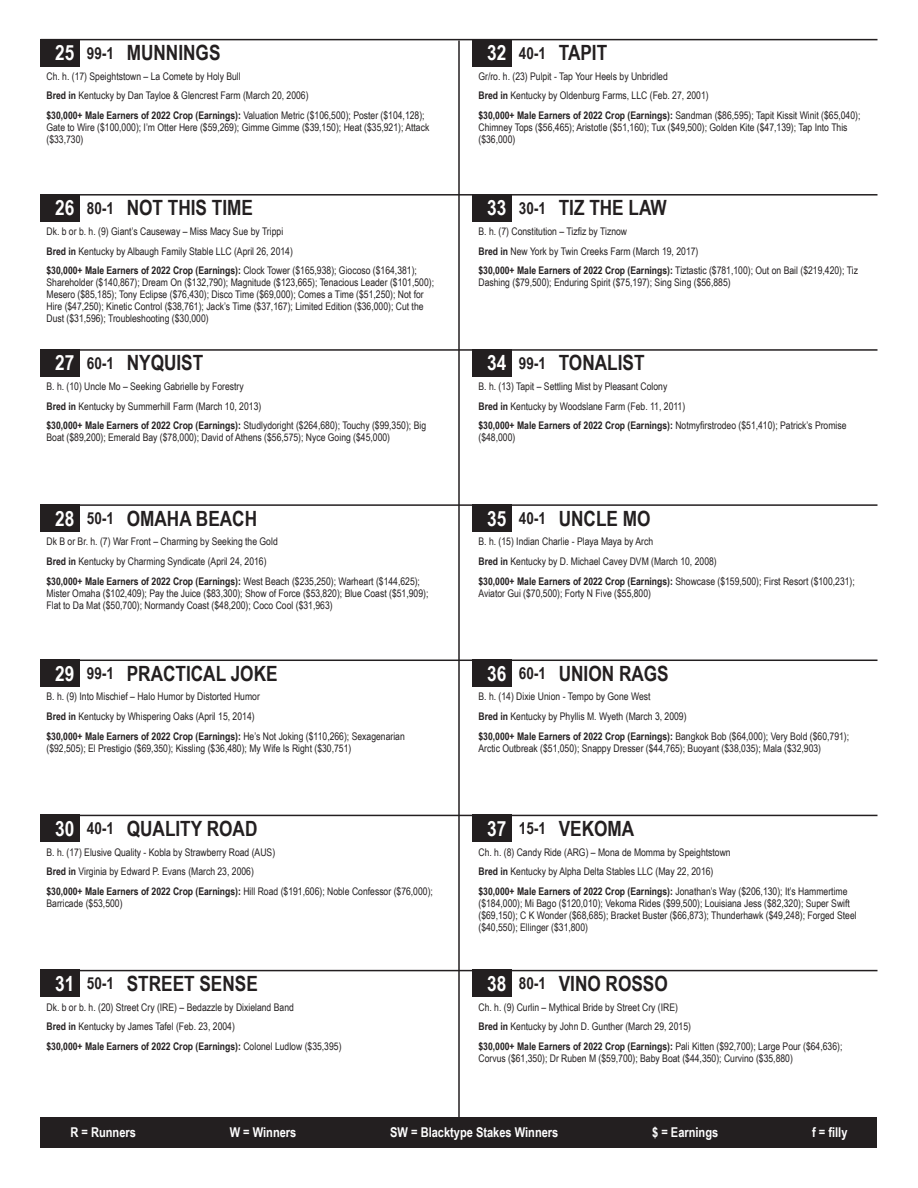
<style>
.page{position:relative;width:918px;height:1188px;background:#fff}
.page>*{position:absolute;margin:0;border:0;box-sizing:border-box;transform-origin:0 0}
.t1{font:700 21px "Arial Narrow";color:#231f20}
.t2{font:700 13.5px "Arial Narrow";color:#fff}
.t3{font:10.5px/19.6px "Arial Narrow";color:#231f20}
.s1{color:#fff}
.s2{font-size:16.5px}
.s3{font-weight:700}
</style>
<div class="page">
<div style="left:40px;top:1117px;width:838px;height:31px;background:#231f20"></div>
<div style="left:40px;top:194px;width:40px;height:27px;background:#231f20"></div>
<div style="left:472px;top:194px;width:40px;height:27px;background:#231f20"></div>
<hr style="left:40px;top:194px;width:838px;height:2px;background:#231f20">
<div style="left:40px;top:39px;width:40px;height:27px;background:#231f20"></div>
<div style="left:472px;top:39px;width:40px;height:27px;background:#231f20"></div>
<hr style="left:40px;top:39px;width:838px;height:1px;background:#231f20">
<div style="left:40px;top:349px;width:40px;height:27px;background:#231f20"></div>
<div style="left:472px;top:349px;width:40px;height:27px;background:#231f20"></div>
<hr style="left:40px;top:349px;width:838px;height:2px;background:#231f20">
<div style="left:40px;top:504px;width:40px;height:28px;background:#231f20"></div>
<div style="left:472px;top:504px;width:40px;height:28px;background:#231f20"></div>
<hr style="left:40px;top:504px;width:838px;height:2px;background:#231f20">
<div style="left:40px;top:660px;width:40px;height:27px;background:#231f20"></div>
<div style="left:472px;top:660px;width:40px;height:27px;background:#231f20"></div>
<hr style="left:40px;top:660px;width:838px;height:1px;background:#231f20">
<div style="left:40px;top:815px;width:40px;height:27px;background:#231f20"></div>
<div style="left:472px;top:815px;width:40px;height:27px;background:#231f20"></div>
<hr style="left:40px;top:815px;width:838px;height:1px;background:#231f20">
<div style="left:40px;top:970px;width:40px;height:27px;background:#231f20"></div>
<div style="left:472px;top:970px;width:40px;height:27px;background:#231f20"></div>
<hr style="left:40px;top:970px;width:838px;height:1px;background:#231f20">
<hr style="left:458px;top:40px;width:2px;height:1080px;background:#231f20">
<h1 class="t1" style="left:55px;top:37px;width:167px"><span class="s1">25</span> <span class="s2">99-1</span> MUNNINGS</h1>
<p class="t3" style="left:46px;top:66px;width:380px">Ch. h. (17) Speightstown – La Comete by Holy Bull<br><span class="s3">Bred in</span> Kentucky by Dan Tayloe &amp; Glencrest Farm (March 20, 2006)<br><span class="s3">$30,000+ Male Earners of 2022 Crop (Earnings):</span> Valuation Metric ($106,500); Poster ($104,128);</p>
<p class="t3" style="left:46px;top:121px;width:384px;line-height:12px">Gate to Wire ($100,000); I’m Otter Here ($59,269); Gimme Gimme ($39,150); Heat ($35,921); Attack ($33,730)</p>
<h1 class="t1" style="left:55px;top:192px;width:199px"><span class="s1">26</span> <span class="s2">80-1</span> NOT THIS TIME</h1>
<p class="t3" style="left:46px;top:221px;width:372px">Dk. b or b. h. (9) Giant’s Causeway – Miss Macy Sue by Trippi<br><span class="s3">Bred in</span> Kentucky by Albaugh Family Stable LLC (April 26, 2014)<br><span class="s3">$30,000+ Male Earners of 2022 Crop (Earnings):</span> Clock Tower ($165,938); Giocoso ($164,381);</p>
<p class="t3" style="left:46px;top:276px;width:389px;line-height:12px">Shareholder ($140,867); Dream On ($132,790); Magnitude ($123,665); Tenacious Leader ($101,500); Mesero ($85,185); Tony Eclipse ($76,430); Disco Time ($69,000); Comes a Time ($51,250); Not for Hire ($47,250); Kinetic Control ($38,761); Jack’s Time ($37,167); Limited Edition ($36,000); Cut the Dust ($31,596); Troubleshooting ($30,000)</p>
<h1 class="t1" style="left:55px;top:347px;width:150px"><span class="s1">27</span> <span class="s2">60-1</span> NYQUIST</h1>
<p class="t3" style="left:46px;top:376px;width:381px">B. h. (10) Uncle Mo – Seeking Gabrielle by Forestry<br><span class="s3">Bred in</span> Kentucky by Summerhill Farm (March 10, 2013)<br><span class="s3">$30,000+ Male Earners of 2022 Crop (Earnings):</span> Studlydoright ($264,680); Touchy ($99,350); Big</p>
<p class="t3" style="left:46px;top:428px;width:345px">Boat ($89,200); Emerald Bay ($78,000); David of Athens ($56,575); Nyce Going ($45,000)</p>
<h1 class="t1" style="left:55px;top:502px;width:204px"><span class="s1">28</span> <span class="s2">50-1</span> OMAHA BEACH</h1>
<p class="t3" style="left:46px;top:531px;width:375px">Dk B or Br. h. (7) War Front – Charming by Seeking the Gold<br><span class="s3">Bred in</span> Kentucky by Charming Syndicate (April 24, 2016)<br><span class="s3">$30,000+ Male Earners of 2022 Crop (Earnings):</span> West Beach ($235,250); Warheart ($144,625);</p>
<p class="t3" style="left:46px;top:586px;width:383px;line-height:12px">Mister Omaha ($102,409); Pay the Juice ($83,300); Show of Force ($53,820); Blue Coast ($51,909);<br>Flat to Da Mat ($50,700); Normandy Coast ($48,200); Coco Cool ($31,963)</p>
<h1 class="t1" style="left:55px;top:658px;width:224px"><span class="s1">29</span> <span class="s2">99-1</span> PRACTICAL JOKE</h1>
<p class="t3" style="left:46px;top:687px;width:360px">B. h. (9) Into Mischief – Halo Humor by Distorted Humor<br><span class="s3">Bred in</span> Kentucky by Whispering Oaks (April 15, 2014)<br><span class="s3">$30,000+ Male Earners of 2022 Crop (Earnings):</span> He’s Not Joking ($110,266); Sexagenarian</p>
<p class="t3" style="left:46px;top:738px;width:306px">($92,505); El Prestigio ($69,350); Kissling ($36,480); My Wife Is Right ($30,751)</p>
<h1 class="t1" style="left:55px;top:813px;width:204px"><span class="s1">30</span> <span class="s2">40-1</span> QUALITY ROAD</h1>
<p class="t3" style="left:46px;top:842px;width:388px">B. h. (17) Elusive Quality - Kobla by Strawberry Road (AUS)<br><span class="s3">Bred in</span> Virginia by Edward P. Evans (March 23, 2006)<br><span class="s3">$30,000+ Male Earners of 2022 Crop (Earnings):</span> Hill Road ($191,606); Noble Confessor ($76,000);</p>
<p class="t3" style="left:46px;top:893px;width:78px">Barricade ($53,500)</p>
<h1 class="t1" style="left:55px;top:968px;width:204px"><span class="s1">31</span> <span class="s2">50-1</span> STREET SENSE</h1>
<p class="t3" style="left:46px;top:997px;width:297px">Dk. b or b. h. (20) Street Cry (IRE) – Bedazzle by Dixieland Band<br><span class="s3">Bred in</span> Kentucky by James Tafel (Feb. 23, 2004)<br><span class="s3">$30,000+ Male Earners of 2022 Crop (Earnings):</span> Colonel Ludlow ($35,395)</p>
<h1 class="t1" style="left:487px;top:37px;width:122px"><span class="s1">32</span> <span class="s2">40-1</span> TAPIT</h1>
<p class="t3" style="left:478px;top:66px;width:383px">Gr/ro. h. (23) Pulpit - Tap Your Heels by Unbridled<br><span class="s3">Bred in</span> Kentucky by Oldenburg Farms, LLC (Feb. 27, 2001)<br><span class="s3">$30,000+ Male Earners of 2022 Crop (Earnings):</span> Sandman ($86,595); Tapit Kissit Winit ($65,040);</p>
<p class="t3" style="left:478px;top:121px;width:371px;line-height:12px">Chimney Tops ($56,465); Aristotle ($51,160); Tux ($49,500); Golden Kite ($47,139); Tap Into This ($36,000)</p>
<h1 class="t1" style="left:487px;top:192px;width:181px"><span class="s1">33</span> <span class="s2">30-1</span> TIZ THE LAW</h1>
<p class="t3" style="left:478px;top:221px;width:381px">B. h. (7) Constitution – Tizfiz by Tiznow<br><span class="s3">Bred in</span> New York by Twin Creeks Farm (March 19, 2017)<br><span class="s3">$30,000+ Male Earners of 2022 Crop (Earnings):</span> Tiztastic ($781,100); Out on Bail ($219,420); Tiz</p>
<p class="t3" style="left:478px;top:272px;width:254px">Dashing ($79,500); Enduring Spirit ($75,197); Sing Sing ($56,885)</p>
<h1 class="t1" style="left:487px;top:347px;width:159px"><span class="s1">34</span> <span class="s2">99-1</span> TONALIST</h1>
<p class="t3" style="left:478px;top:376px;width:370px">B. h. (13) Tapit – Settling Mist by Pleasant Colony<br><span class="s3">Bred in</span> Kentucky by Woodslane Farm (Feb. 11, 2011)<br><span class="s3">$30,000+ Male Earners of 2022 Crop (Earnings):</span> Notmyfirstrodeo ($51,410); Patrick’s Promise</p>
<p class="t3" style="left:478px;top:428px;width:38px">($48,000)</p>
<h1 class="t1" style="left:487px;top:502px;width:165px"><span class="s1">35</span> <span class="s2">40-1</span> UNCLE MO</h1>
<p class="t3" style="left:478px;top:531px;width:378px">B. h. (15) Indian Charlie - Playa Maya by Arch<br><span class="s3">Bred in</span> Kentucky by D. Michael Cavey DVM (March 10, 2008)<br><span class="s3">$30,000+ Male Earners of 2022 Crop (Earnings):</span> Showcase ($159,500); First Resort ($100,231);</p>
<p class="t3" style="left:478px;top:583px;width:174px">Aviator Gui ($70,500); Forty N Five ($55,800)</p>
<h1 class="t1" style="left:487px;top:658px;width:183px"><span class="s1">36</span> <span class="s2">60-1</span> UNION RAGS</h1>
<p class="t3" style="left:478px;top:687px;width:372px">B. h. (14) Dixie Union - Tempo by Gone West<br><span class="s3">Bred in</span> Kentucky by Phyllis M. Wyeth (March 3, 2009)<br><span class="s3">$30,000+ Male Earners of 2022 Crop (Earnings):</span> Bangkok Bob ($64,000); Very Bold ($60,791);</p>
<p class="t3" style="left:478px;top:738px;width:344px">Arctic Outbreak ($51,050); Snappy Dresser ($44,765); Buoyant ($38,035); Mala ($32,903)</p>
<h1 class="t1" style="left:487px;top:813px;width:149px"><span class="s1">37</span> <span class="s2">15-1</span> VEKOMA</h1>
<p class="t3" style="left:478px;top:842px;width:371px">Ch. h. (8) Candy Ride (ARG) – Mona de Momma by Speightstown<br><span class="s3">Bred in</span> Kentucky by Alpha Delta Stables LLC (May 22, 2016)<br><span class="s3">$30,000+ Male Earners of 2022 Crop (Earnings):</span> Jonathan’s Way ($206,130); It’s Hammertime</p>
<p class="t3" style="left:478px;top:897px;width:380px;line-height:12px">($184,000); Mi Bago ($120,010); Vekoma Rides ($99,500); Louisiana Jess ($82,320); Super Swift ($69,150); C K Wonder ($68,685); Bracket Buster ($66,873); Thunderhawk ($49,248); Forged Steel ($40,550); Ellinger ($31,800)</p>
<h1 class="t1" style="left:487px;top:968px;width:182px"><span class="s1">38</span> <span class="s2">80-1</span> VINO ROSSO</h1>
<p class="t3" style="left:478px;top:997px;width:365px">Ch. h. (9) Curlin – Mythical Bride by Street Cry (IRE)<br><span class="s3">Bred in</span> Kentucky by John D. Gunther (March 29, 2015)<br><span class="s3">$30,000+ Male Earners of 2022 Crop (Earnings):</span> Pali Kitten ($92,700); Large Pour ($64,636);</p>
<p class="t3" style="left:478px;top:1048px;width:316px">Corvus ($61,350); Dr Ruben M ($59,700); Baby Boat ($44,350); Curvino ($35,880)</p>
<p class="t2" style="left:70px;top:1122px;width:67px">R = Runners</p>
<p class="t2" style="left:230px;top:1122px;width:68px">W = Winners</p>
<p class="t2" style="left:390px;top:1122px;width:170px">SW = Blacktype Stakes Winners</p>
<p class="t2" style="left:652px;top:1122px;width:68px">$ = Earnings</p>
<p class="t2" style="left:812px;top:1122px;width:37px">f = filly</p>
</div>
